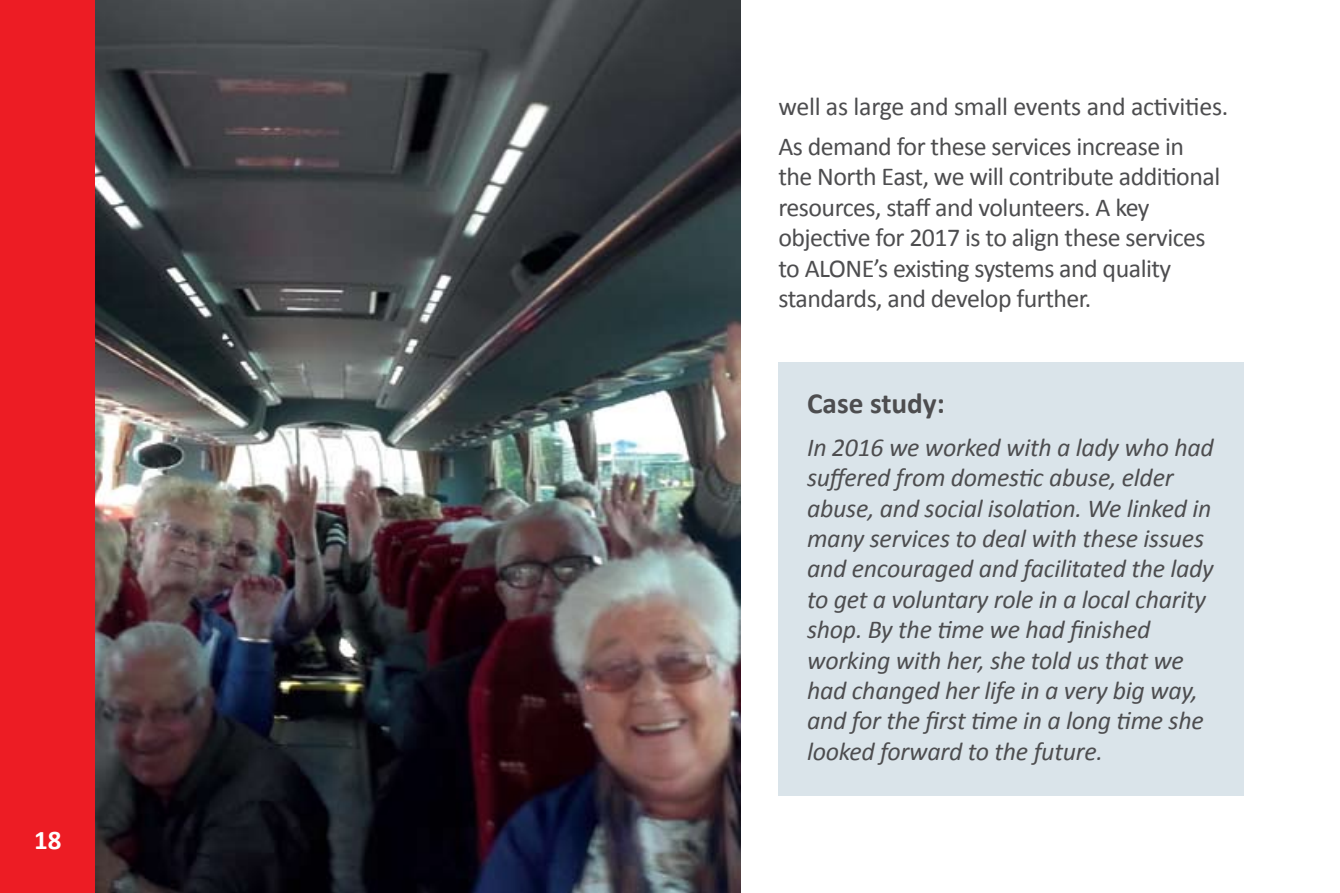
<style>
.page{position:relative;width:1340px;height:893px;background:#fff}
.page>*{position:absolute;margin:0;border:0;box-sizing:border-box;transform-origin:0 0}
.t1{font:700 29.25px "Calibri";color:#4d4d4f}
.t2{font:700 27px "Calibri";color:#fff}
.t3{font:italic 25.88px/30.4px "Calibri";letter-spacing:-.01em;color:#4d4d4f}
.t4{font:25.88px/30.4px "Calibri";letter-spacing:-.02em;color:#4d4d4f}
</style>
<div class="page">
<div style="left:0;top:0;width:96px;height:893px;background:#ed1c24"></div>
<div style="left:778px;top:362px;width:466px;height:434px;background:#dae4ea"></div>
<img style="left:96px;top:0;width:644px;height:893px">
<p class="t2" style="left:34px;top:823px;width:29px">18</p>
<p class="t4" style="left:778px;top:87px;width:451px;line-height:40.1px">well as large and small events and activities.<br>As demand for these services increase in</p>
<p class="t4" style="left:778px;top:162px;width:443px">the North East, we will contribute additional resources, staff and volunteers. A key objective for 2017 is to align these services to ALONE’s existing systems and quality standards, and develop further.</p>
<p class="t1" style="left:807px;top:385px;width:139px">Case study:</p>
<p class="t3" style="left:807px;top:431px;width:408px">In 2016 we worked with a lady who had suffered from domestic abuse, elder abuse, and social isolation. We linked in many services to deal with these issues and encouraged and facilitated the lady to get a voluntary role in a local charity shop. By the time we had finished working with her, she told us that we had changed her life in a very big way, and for the first time in a long time she looked forward to the future.</p>
</div>
